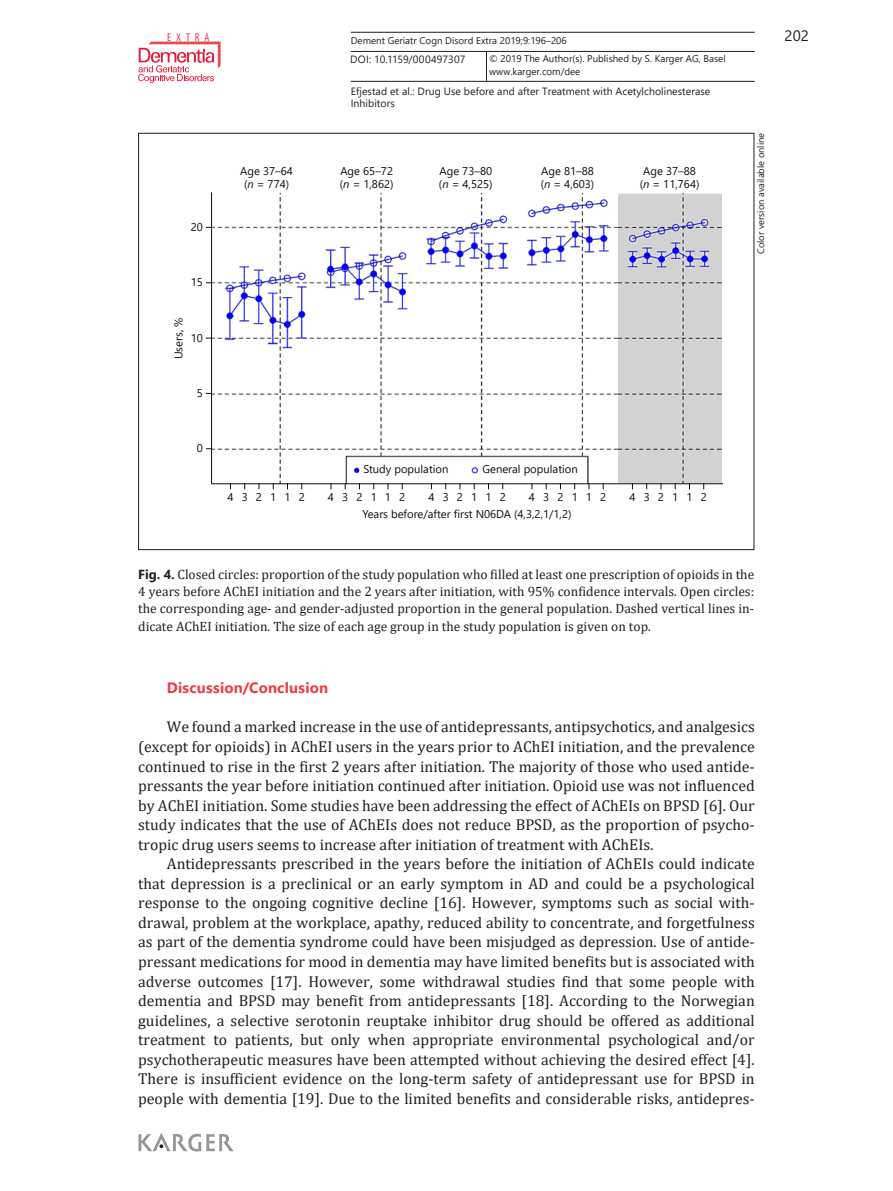
<style>
.page{position:relative;width:893px;height:1191px;background:#fff}
.page>*{position:absolute;margin:0;border:0;box-sizing:border-box;transform-origin:0 0}
.t1{font:15.75px/19.5px "Cambria";color:#231f20;text-align:justify}
.t2{font:700 15px "Segoe UI";letter-spacing:.015em;color:#ec3d44}
.t3{font:15px "Segoe UI";color:#231f20}
.t4{font:13.5px/17.4px "Cambria";color:#231f20;text-align:justify}
.t5{font:condensed 11.4px "Myriad Pro";letter-spacing:.445em;color:#e93840}
.t6{font:11.25px/12.8px "Segoe UI";color:#0e0e09}
.t7{font:10.5px/12px "Segoe UI";letter-spacing:.005em;color:#231f20}
.t8{font:9.75px "Segoe UI";color:#231f20}
.t9{font:9.3px "Segoe UI";letter-spacing:.005em;color:#231f20}
.s1{font-style:italic}
.s2{font-family:"Segoe UI";font-weight:700;font-size:13.2px}
</style>
<div class="page">
<svg style="left:138px;top:41px;width:83px;height:42px"></svg>
<hr style="left:351px;top:51px;width:404px;height:1px;background:#231f20">
<hr style="left:351px;top:81px;width:404px;height:1px;background:#231f20">
<hr style="left:486px;top:51px;width:1px;height:30px;background:#231f20">
<hr style="left:351px;top:32px;width:404px;height:1px;background:#231f20">
<svg style="left:139px;top:1133px;width:95px;height:18px"></svg>
<svg style="left:211px;top:192px;width:512px;height:292px"></svg>
<p class="t5" style="left:167px;top:31px;width:44px">EXTRA</p>
<p class="t8" style="left:351px;top:31px;width:217px">Dement Geriatr Cogn Disord Extra 2019;9:196–206</p>
<p class="t7" style="left:350px;top:52px;width:117px">DOI: 10.1159/000497307</p>
<p class="t8" style="left:489px;top:50px;width:238px">© 2019 The Author(s). Published by S. Karger AG, Basel</p>
<p class="t8" style="left:489px;top:62px;width:93px">www.karger.com/dee</p>
<p class="t6" style="left:191px;top:220px;width:14px">20</p>
<p class="t6" style="left:191px;top:275px;width:14px">15</p>
<p class="t6" style="left:171px;top:359px;width:43px;rotate:-90deg">Users, %</p>
<p class="t6" style="left:191px;top:330px;width:14px">10</p>
<p class="t6" style="left:197px;top:385px;width:8px">5</p>
<p class="t6" style="left:197px;top:441px;width:8px">0</p>
<p class="t7" style="left:351px;top:84px;width:361px">Efjestad et al.: Drug Use before and after Treatment with Acetylcholinesterase<br>Inhibitors</p>
<p class="t6" style="left:240px;top:164px;width:54px;text-align:center">Age 37–64 (<span class="s1">n</span> = 774)</p>
<p class="t6" style="left:340px;top:164px;width:55px">Age 65–72 (<span class="s1">n</span> = 1,862)</p>
<p class="t6" style="left:439px;top:164px;width:55px">Age 73–80 (<span class="s1">n</span> = 4,525)</p>
<p class="t6" style="left:541px;top:164px;width:55px">Age 81–88 (<span class="s1">n</span> = 4,603)</p>
<p class="t6" style="left:640px;top:164px;width:61px;text-align:center">Age 37–88 (<span class="s1">n</span> = 11,764)</p>
<p class="t6" style="left:363px;top:462px;width:87px">Study population</p>
<p class="t6" style="left:482px;top:462px;width:97px">General population</p>
<p class="t6" style="left:227px;top:489px;width:79px">432112</p>
<p class="t6" style="left:328px;top:489px;width:79px">432112</p>
<p class="t6" style="left:428px;top:489px;width:79px">432112</p>
<p class="t6" style="left:529px;top:489px;width:79px">432112</p>
<p class="t6" style="left:629px;top:489px;width:79px">432112</p>
<p class="t6" style="left:362px;top:506px;width:210px">Years before/after first N06DA (4,3,2,1/1,2)</p>
<p class="t9" style="left:752px;top:254px;width:123px;rotate:-90deg">Color version available online</p>
<p class="t4" style="left:138px;top:565px;width:618px"><span class="s2">Fig. 4.</span> Closed circles: proportion of the study population who filled at least one prescription of opioids in the 4 years before AChEI initiation and the 2 years after initiation, with 95% confidence intervals. Open circles: the corresponding age- and gender-adjusted proportion in the general population. Dashed vertical lines in&shy;dicate AChEI initiation. The size of each age group in the study population is given on top.</p>
<p class="t2" style="left:167px;top:674px;width:163px">Discussion/Conclusion</p>
<p class="t1" style="left:138px;top:717px;width:618px;text-indent:29px">We found a marked increase in the use of antidepressants, antipsychotics, and analgesics (except for opioids) in AChEI users in the years prior to AChEI initiation, and the prevalence continued to rise in the first 2 years after initiation. The majority of those who used antide&shy;pressants the year before initiation continued after initiation. Opioid use was not influenced by AChEI initiation. Some studies have been addressing the effect of AChEIs on BPSD [6]. Our study indicates that the use of AChEIs does not reduce BPSD, as the proportion of psycho&shy;tropic drug users seems to increase after initiation of treatment with AChEIs.</p>
<p class="t1" style="left:138px;top:854px;width:618px;text-indent:29px">Antidepressants prescribed in the years before the initiation of AChEIs could indicate that depression is a preclinical or an early symptom in AD and could be a psychological response to the ongoing cognitive decline [16]. However, symptoms such as social with&shy;drawal, problem at the workplace, apathy, reduced ability to concentrate, and forgetfulness as part of the dementia syndrome could have been misjudged as depression. Use of antide&shy;pressant medications for mood in dementia may have limited benefits but is associated with adverse outcomes [17]. However, some withdrawal studies find that some people with dementia and BPSD may benefit from antidepressants [18]. According to the Norwegian guidelines, a selective serotonin reuptake inhibitor drug should be offered as additional treatment to patients, but only when appropriate environmental psychological and/or psychotherapeutic measures have been attempted without achieving the desired effect [4].<br>There is insufficient evidence on the long-term safety of antidepressant use for BPSD in people with dementia [19]. Due to the limited benefits and considerable risks, antidepres-</p>
<p class="t3" style="left:785px;top:22px;width:26px">202</p>
</div>
